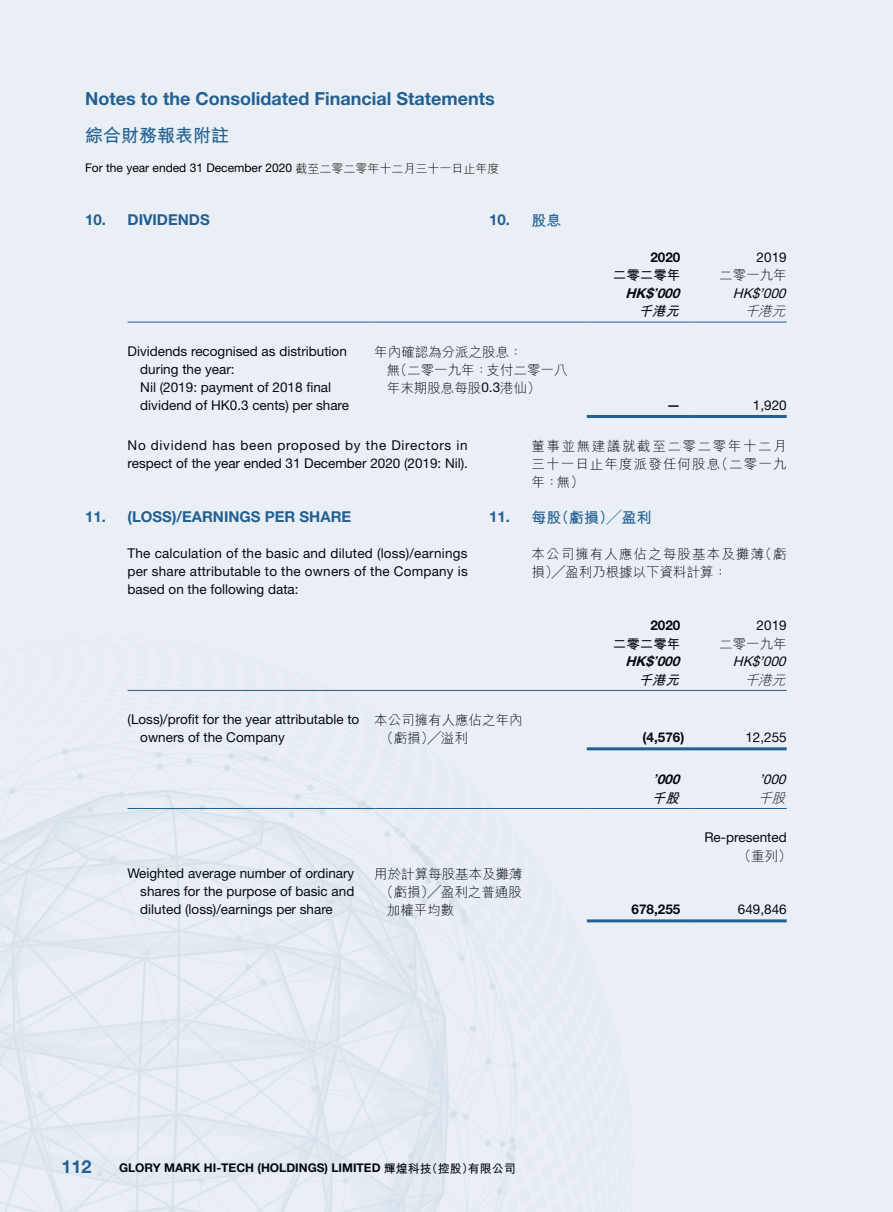
<style>
.page{position:relative;width:893px;height:1212px;background:#e9eff4}
.page>*{position:absolute;margin:0;border:0;box-sizing:border-box;transform-origin:0 0}
.t1{font:700 18px "Helvetica Neue LT Std";color:#236092}
.t2{font:700 18px "M Hei HK";color:#236092}
.t3{font:700 15px "Helvetica Neue LT Std";color:#236092}
.t4{font:700 15px "M Hei HK";color:#236092}
.t5{font:13.5px/18px "Helvetica Neue LT Std";color:#000}
.t6{font:300 13.5px/18px "M Hei HK";color:#000}
.t7{font:300 13.5px/18px "M Hei HK";letter-spacing:.08em;color:#000}
.t8{font:700 13.5px "Helvetica Neue LT Std";color:#000}
.t9{font:italic 700 13.5px "Helvetica Neue LT Std";color:#000}
.t10{font:italic 13.5px "Helvetica Neue LT Std";color:#000}
.t11{font:700 13.5px "M Hei HK";color:#000}
.t12{font:italic 700 13.5px "M Hei HK";color:#000}
.t13{font:italic 300 13.5px "M Hei HK";color:#000}
.t14{font:700 13.5px "Helvetica";color:#000}
.t15{font:12px "Helvetica Neue LT Std";color:#000}
.t16{font:700 12px "Helvetica Neue LT Std";color:#000}
.s1{font-family:"M Hei HK";font-weight:300}
.s2{font-family:"M Hei HK"}
.s3{font-family:"Helvetica Neue LT Std";font-weight:400}
.s4{font-family:"Helvetica"}
.s5{font-family:"Helvetica Neue LT Std"}
</style>
<div class="page">
<h1 class="t1" style="left:85px;top:88px;width:411px">Notes to the Consolidated Financial Statements</h1>
<h1 class="t2" style="left:85px;top:122px;width:145px">綜合財務報表附註</h1>
<p class="t15" style="left:85px;top:161px;width:416px">For the year ended 31 December 2020 <span class="s1">截至二零二零年十二月三十一日止年度</span></p>
<p class="t3" style="left:85px;top:211px;width:126px">10. DIVIDENDS</p>
<p class="t3" style="left:489px;top:211px;width:74px">10. <span class="s2">股息</span></p>
<p class="t5" style="left:140px;top:342px;width:210px;text-indent:-13px">Dividends recognised as distribution during the year:<br>Nil (2019: payment of 2018 final dividend of HK0.3 cents) per share</p>
<p class="t6" style="left:387px;top:342px;width:182px;text-indent:-13px">年內確認為分派之股息：<br>無（二零一九年：支付二零一八年末期股息每股<span class="s3">0.3</span>港仙）</p>
<p class="t8" style="left:650px;top:248px;width:32px">2020</p>
<p class="t5" style="left:757px;top:247px;width:32px">2019</p>
<p class="t11" style="left:613px;top:265px;width:69px">二零二零年</p>
<p class="t6" style="left:719px;top:266px;width:69px">二零一九年</p>
<p class="t9" style="left:626px;top:284px;width:59px">HK$<span class="s4">’</span>000</p>
<p class="t12" style="left:638px;top:301px;width:47px">千港元</p>
<p class="t10" style="left:733px;top:285px;width:58px">HK$’000</p>
<p class="t13" style="left:745px;top:302px;width:47px">千港元</p>
<p class="t14" style="left:667px;top:395px;width:15px">—</p>
<p class="t5" style="left:753px;top:396px;width:35px">1,920</p>
<p class="t5" style="left:128px;top:436px;width:342px">No dividend has been proposed by the Directors in respect of the year ended 31 December 2020 (2019: Nil).</p>
<p class="t3" style="left:85px;top:507px;width:268px">11. (LOSS)/EARNINGS PER SHARE</p>
<p class="t5" style="left:128px;top:544px;width:342px;text-align:justify">The calculation of the basic and diluted (loss)/earnings per share attributable to the owners of the Company is based on the following data:</p>
<p class="t6" style="left:531px;top:436px;width:257px;text-align:justify">董事並無建議就截至二零二零年十二月三十一日止年度派發任何股息（二零一九年：無）</p>
<p class="t4" style="left:489px;top:506px;width:164px"><span class="s5">11.</span> 每股（虧損）╱盈利</p>
<p class="t7" style="left:531px;top:544px;width:257px">本公司擁有人應佔之每股基本及攤薄（虧損）╱盈利乃根據以下資料計算：</p>
<p class="t8" style="left:650px;top:617px;width:32px">2020</p>
<p class="t5" style="left:757px;top:616px;width:32px">2019</p>
<p class="t11" style="left:613px;top:634px;width:69px">二零二零年</p>
<p class="t6" style="left:719px;top:634px;width:69px">二零一九年</p>
<p class="t9" style="left:626px;top:653px;width:59px">HK$<span class="s4">’</span>000</p>
<p class="t12" style="left:638px;top:670px;width:47px">千港元</p>
<p class="t10" style="left:733px;top:653px;width:58px">HK$’000</p>
<p class="t13" style="left:745px;top:670px;width:47px">千港元</p>
<p class="t5" style="left:140px;top:710px;width:221px;text-indent:-13px">(Loss)/profit for the year attributable to owners of the Company</p>
<p class="t6" style="left:380px;top:711px;width:144px;text-indent:-6px">本公司擁有人應佔之年內（虧損）╱溢利</p>
<p class="t8" style="left:643px;top:729px;width:43px">(4,576)</p>
<p class="t5" style="left:745px;top:728px;width:43px">12,255</p>
<p class="t9" style="left:653px;top:771px;width:32px"><span class="s4">’</span>000</p>
<p class="t10" style="left:759px;top:771px;width:32px">’000</p>
<p class="t12" style="left:652px;top:788px;width:33px">千股</p>
<p class="t13" style="left:758px;top:788px;width:33px">千股</p>
<p class="t5" style="left:704px;top:828px;width:84px">Re-presented</p>
<p class="t6" style="left:738px;top:847px;width:55px">（重列）</p>
<p class="t5" style="left:140px;top:864px;width:216px;text-align:justify;text-indent:-13px">Weighted average number of ordinary shares for the purpose of basic and diluted (loss)/earnings per share</p>
<p class="t6" style="left:374px;top:865px;width:150px">用於計算每股基本及攤薄</p>
<p class="t6" style="left:380px;top:883px;width:143px">（虧損）╱盈利之普通股</p>
<p class="t6" style="left:387px;top:901px;width:69px">加權平均數</p>
<p class="t8" style="left:632px;top:901px;width:50px">678,255</p>
<p class="t5" style="left:738px;top:900px;width:50px">649,846</p>
<h1 class="t1" style="left:62px;top:1156px;width:32px">112</h1>
<p class="t16" style="left:119px;top:1160px;width:398px">GLORY MARK HI-TECH (HOLDINGS) LIMITED <span class="s2">輝煌科技（控股）有限公司</span></p>
</div>
